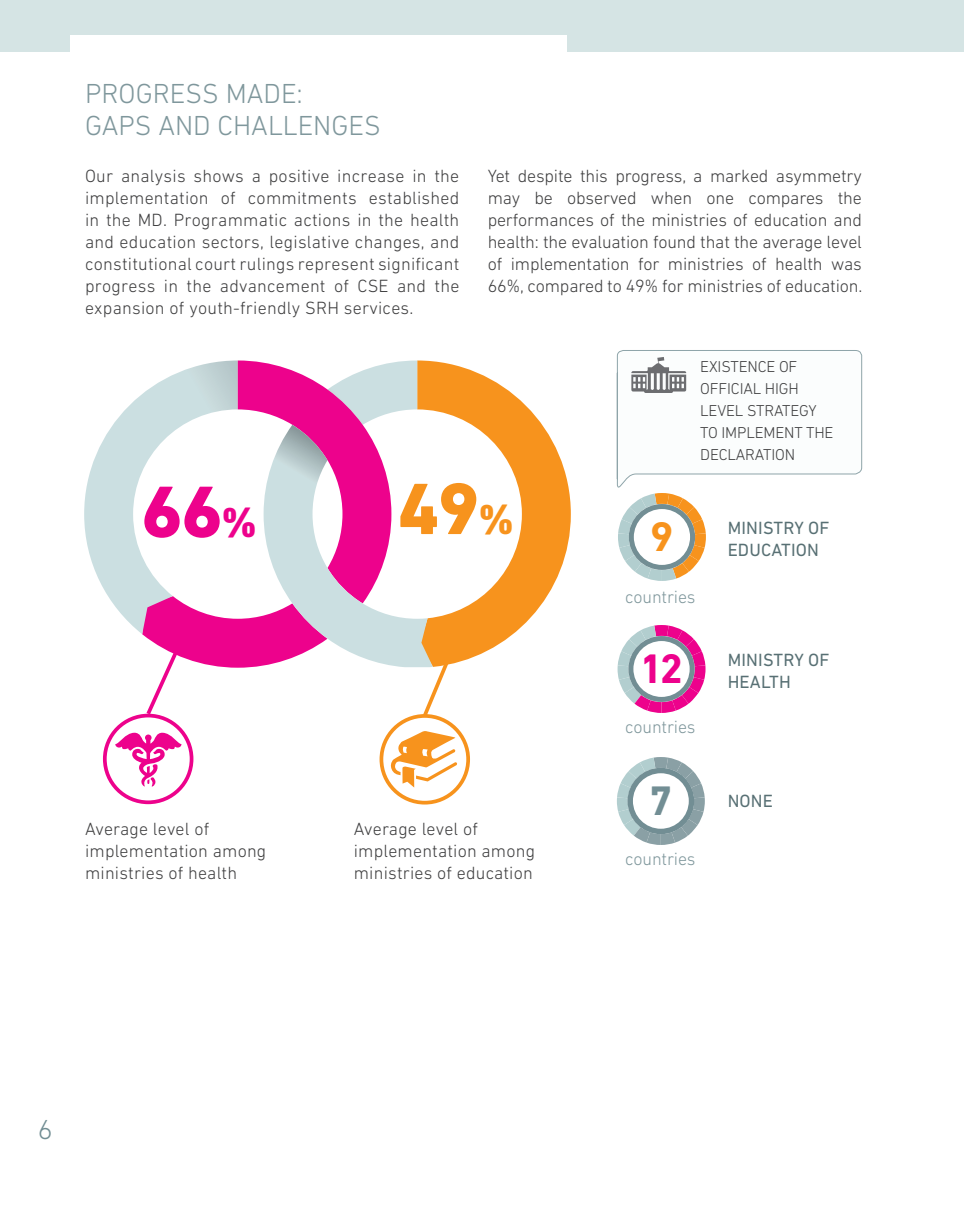
<style>
.page{position:relative;width:964px;height:1219px;background:#fff}
.page>*{position:absolute;margin:0;border:0;box-sizing:border-box;transform-origin:0 0}
.t1{font:800 73.8px "DIN Next LT Pro";color:#ed028c}
.t2{font:800 73.8px "DIN Next LT Pro";color:#f7931d}
.t3{font:700 42px "DIN Next LT Pro";color:#ed028c}
.t4{font:700 42px "DIN Next LT Pro";color:#f7931d}
.t5{font:700 42px "DIN Next LT Pro";color:#728e94}
.t6{font:300 28px/32px "DIN Next LT Pro";color:#7f979c}
.t7{font:300 28px "DIN Next LT Pro";color:#728e94}
.t8{font:300 18px/22px "DIN Next LT Pro";letter-spacing:.01em;color:#3e3e3f;text-align:justify}
.t9{font:18px/22px "DIN Next LT Pro";letter-spacing:.01em;color:#587074}
.t10{font:300 18px "DIN Next LT Pro";letter-spacing:-.01em;color:#7f979c}
.t11{font:300 16px/22px "DIN Next LT Pro";letter-spacing:-.01em;color:#3e3e3f}
.s1{font-size:42.6px}
</style>
<div class="page">
<div style="left:0;top:0;width:964px;height:51px;background:#d5e4e4"></div>
<div style="left:70px;top:35px;width:497px;height:30px;background:#fff"></div>
<svg style="left:468px;top:369px;width:103px;height:290px"></svg>
<svg style="left:390px;top:730px;width:67px;height:58px"></svg>
<div style="left:379px;top:714px;width:91px;height:90px;border:4px solid #f7931d;border-radius:50%"></div>
<svg style="left:115px;top:733px;width:67px;height:54px"></svg>
<div style="left:103px;top:714px;width:90px;height:90px;border:4px solid #ed028c;border-radius:50%"></div>
<svg style="left:84px;top:360px;width:384px;height:360px"></svg>
<svg style="left:617px;top:625px;width:88px;height:88px"></svg>
<svg style="left:617px;top:757px;width:88px;height:88px"></svg>
<div style="left:628px;top:636px;width:67px;height:66px;border:5px solid #728e94;border-radius:50%"></div>
<div style="left:627px;top:768px;width:67px;height:66px;border:5px solid #728e94;border-radius:50%"></div>
<svg style="left:616px;top:350px;width:246px;height:231px"></svg>
<h3 class="t6" style="left:85px;top:77px;width:297px">PROGRESS MADE:<br>GAPS AND CHALLENGES</h3>
<p class="t8" style="left:85px;top:165px;width:376px">Our analysis shows a positive increase in the implementation of commitments established in the MD. Programmatic actions in the health and education sectors, legislative changes, and constitutional court rulings represent significant progress in the advancement of CSE and the expansion of youth-friendly SRH services.</p>
<p class="t8" style="left:488px;top:165px;width:376px">Yet despite this progress, a marked asymmetry may be observed when one compares the performances of the ministries of education and health: the evaluation found that the average level of implementation for ministries of health was 66%, compared to 49% for ministries of education.</p>
<p class="t11" style="left:700px;top:356px;width:135px">EXISTENCE OF<br>OFFICIAL HIGH<br>LEVEL STRATEGY<br>TO IMPLEMENT THE<br>DECLARATION</p>
<h1 class="t1" style="left:141px;top:468px;width:118px">66<span class="s1">%</span></h1>
<h1 class="t2" style="left:398px;top:465px;width:118px">49<span class="s1">%</span></h1>
<p class="t8" style="left:85px;top:817px;width:183px;text-align:left">Average level of implementation among ministries of health</p>
<p class="t8" style="left:354px;top:817px;width:183px;text-align:left">Average level of implementation among ministries of education</p>
<h2 class="t4" style="left:650px;top:512px;width:25px">9</h2>
<p class="t10" style="left:625px;top:586px;width:72px">countries</p>
<h2 class="t3" style="left:639px;top:644px;width:45px">12</h2>
<p class="t10" style="left:625px;top:717px;width:72px">countries</p>
<h2 class="t5" style="left:649px;top:776px;width:25px">7</h2>
<p class="t10" style="left:625px;top:848px;width:72px">countries</p>
<p class="t9" style="left:728px;top:517px;width:103px">MINISTRY OF<br>EDUCATION</p>
<p class="t9" style="left:728px;top:649px;width:103px">MINISTRY OF<br>HEALTH</p>
<p class="t9" style="left:728px;top:789px;width:47px">NONE</p>
<h3 class="t7" style="left:38px;top:1114px;width:16px">6</h3>
</div>
